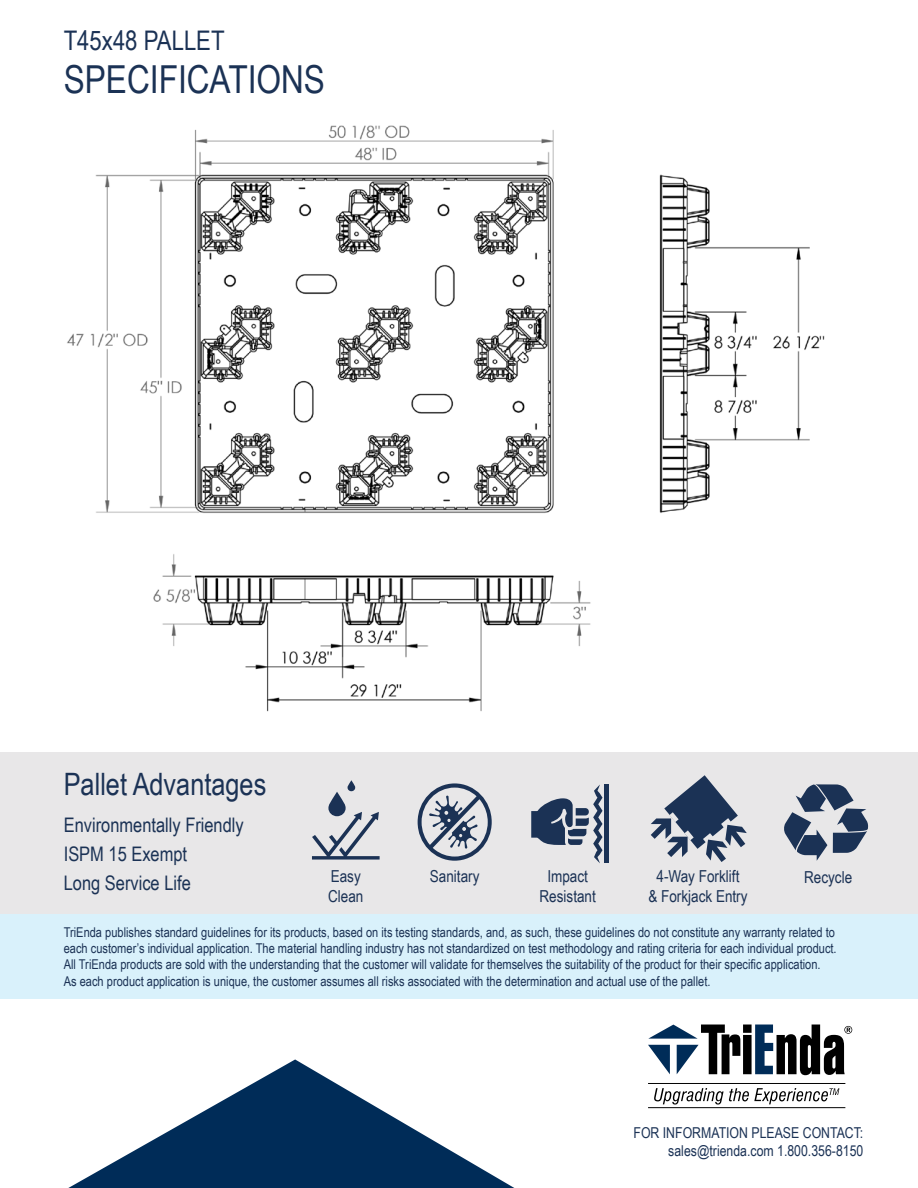
<style>
.page{position:relative;width:918px;height:1188px;background:#fff}
.page>*{position:absolute;margin:0;border:0;box-sizing:border-box;transform-origin:0 0}
.t1{font:38.55px "Arial Narrow";color:#1b3255}
.t2{font:30.9px "Arial Narrow";color:#1b3255}
.t3{font:27px "Arial Narrow";color:#1b3255}
.t4{font:20.1px/29.2px "Arial Narrow";color:#1b3255}
.t5{font:16.5px/19.8px "Arial Narrow";color:#1b3255}
.t6{font:15px/18px "Arial Narrow";color:#1b3255;text-align:right}
.t7{font:13.5px/16.2px "Arial Narrow";color:#1b3255}
</style>
<div class="page">
<img style="left:67px;top:125px;width:758px;height:587px">
<svg style="left:68px;top:1059px;width:446px;height:129px"></svg>
<div style="left:0;top:752px;width:918px;height:162px;background:#e8e7e8"></div>
<div style="left:0;top:914px;width:918px;height:85px;background:#d9f1fb"></div>
<svg style="left:648px;top:1025px;width:204px;height:50px"></svg>
<svg style="left:654px;top:1088px;width:185px;height:17px"></svg>
<hr style="left:648px;top:1083px;width:197px;height:1px;background:#000">
<hr style="left:648px;top:1107px;width:197px;height:1px;background:#000">
<svg style="left:348px;top:780px;width:7px;height:11px"></svg>
<svg style="left:328px;top:792px;width:18px;height:24px"></svg>
<svg style="left:312px;top:812px;width:68px;height:48px"></svg>
<svg style="left:418px;top:783px;width:74px;height:78px"></svg>
<hr style="left:604px;top:785px;width:4px;height:78px;background:#1b3255">
<svg style="left:531px;top:785px;width:72px;height:78px"></svg>
<svg style="left:784px;top:784px;width:84px;height:77px"></svg>
<svg style="left:651px;top:775px;width:96px;height:87px"></svg>
<h3 class="t3" style="left:64px;top:20px;width:162px">T45x48 PALLET</h3>
<h1 class="t1" style="left:64px;top:51px;width:263px">SPECIFICATIONS</h1>
<h2 class="t2" style="left:64px;top:761px;width:204px">Pallet Advantages</h2>
<h3 class="t4" style="left:64px;top:809px;width:182px">Environmentally Friendly<br>ISPM 15 Exempt<br>Long Service Life</h3>
<p class="t5" style="left:328px;top:866px;width:37px">Easy<br>Clean</p>
<p class="t5" style="left:430px;top:866px;width:51px">Sanitary</p>
<p class="t5" style="left:540px;top:866px;width:58px;text-align:center">Impact<br>Resistant</p>
<p class="t5" style="left:656px;top:866px;width:84px">4-Way Forklift</p>
<p class="t5" style="left:804px;top:867px;width:50px">Recycle</p>
<p class="t5" style="left:648px;top:886px;width:101px">&amp; Forkjack Entry</p>
<p class="t7" style="left:64px;top:924px;width:774px">TriEnda publishes standard guidelines for its products, based on its testing standards, and, as such, these guidelines do not constitute any warranty related to each customer’s individual application. The material handling industry has not standardized on test methodology and rating criteria for each individual product.<br>All TriEnda products are sold with the understanding that the customer will validate for themselves the suitability of the product for their specific application.<br>As each product application is unique, the customer assumes all risks associated with the determination and actual use of the pallet.</p>
<p class="t6" style="left:634px;top:1123px;width:231px">FOR INFORMATION PLEASE CONTACT: sales@trienda.com 1.800.356-8150</p>
</div>
